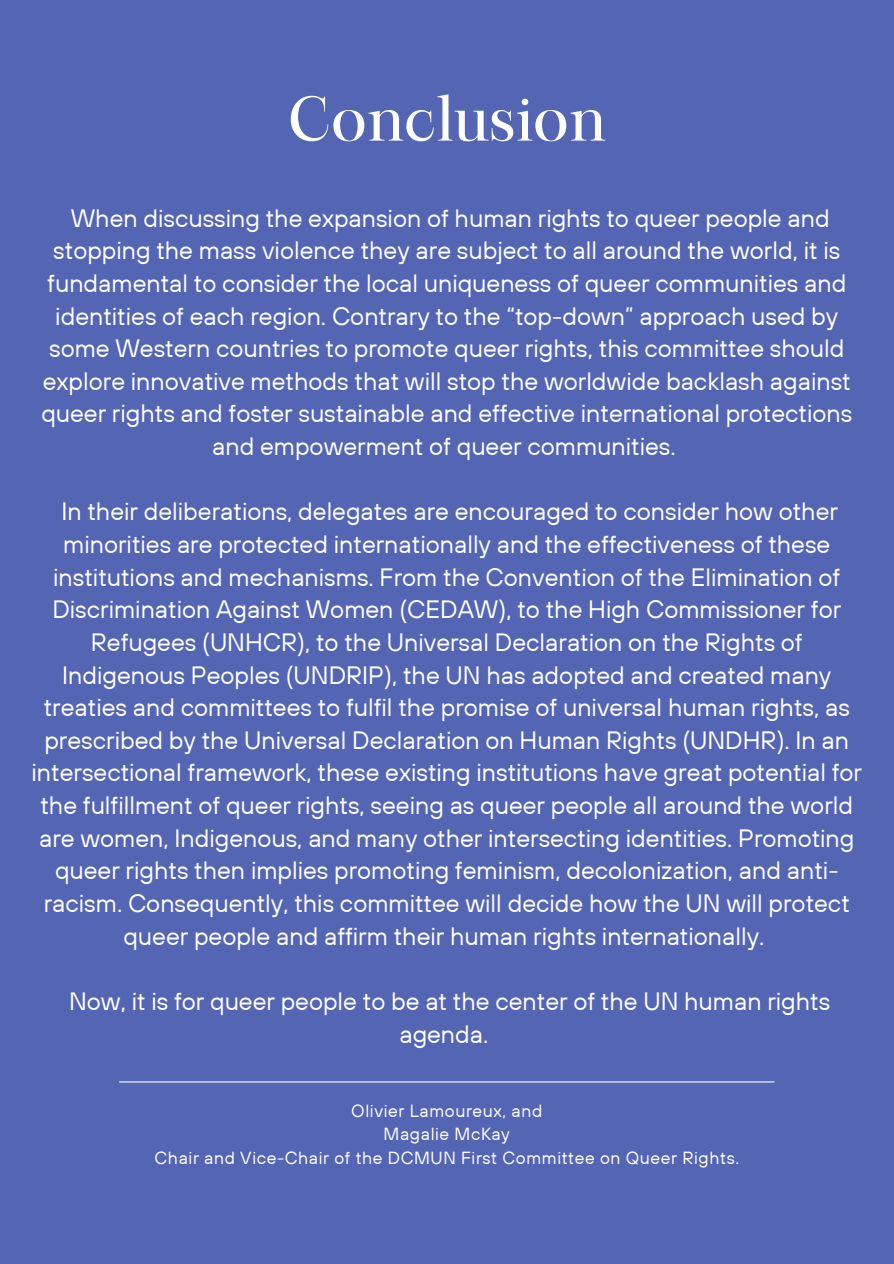
<style>
.page{position:relative;width:894px;height:1264px;background:#fff}
.page>*{position:absolute;margin:0;border:0;box-sizing:border-box;transform-origin:0 0}
.t1{font:60.6px "Maharlika";color:#fff}
.t2{font:25.05px/32.7px "TT Hoves";color:#fff;text-align:center}
.t3{font:17.55px "TT Hoves";letter-spacing:.035em;color:#fff}
</style>
<div class="page">
<div style="left:0;top:0;width:893px;height:1263px;background:#5465b4"></div>
<hr style="left:119px;top:1081px;width:655px;height:1px;background:#fff">
<h1 class="t1" style="left:288px;top:94px;width:319px">Conclusion</h1>
<p class="t2" style="left:41px;top:201px;width:812px">When discussing the expansion of human rights to queer people and stopping the mass violence they are subject to all around the world, it is fundamental to consider the local uniqueness of queer communities and identities of each region. Contrary to the “top-down” approach used by some Western countries to promote queer rights, this committee should explore innovative methods that will stop the worldwide backlash against queer rights and foster sustainable and effective international protections and empowerment of queer communities.</p>
<p class="t2" style="left:32px;top:494px;width:831px">In their deliberations, delegates are encouraged to consider how other minorities are protected internationally and the effectiveness of these institutions and mechanisms. From the Convention of the Elimination of Discrimination Against Women (CEDAW), to the High Commissioner for Refugees (UNHCR), to the Universal Declaration on the Rights of Indigenous Peoples (UNDRIP), the UN has adopted and created many treaties and committees to fulfil the promise of universal human rights, as prescribed by the Universal Declaration on Human Rights (UNDHR). In an intersectional framework, these existing institutions have great potential for the fulfillment of queer rights, seeing as queer people all around the world are women, Indigenous, and many other intersecting identities. Promoting queer rights then implies promoting feminism, decolonization, and anti&shy;racism. Consequently, this committee will decide how the UN will protect queer people and affirm their human rights internationally.</p>
<p class="t2" style="left:69px;top:984px;width:762px">Now, it is for queer people to be at the center of the UN human rights agenda.</p>
<h2 class="t3" style="left:351px;top:1099px;width:192px">Olivier Lamoureux, and</h2>
<h2 class="t3" style="left:383px;top:1122px;width:128px">Magalie McKay</h2>
<h2 class="t3" style="left:154px;top:1146px;width:586px">Chair and Vice-Chair of the DCMUN First Committee on Queer Rights.</h2>
</div>
